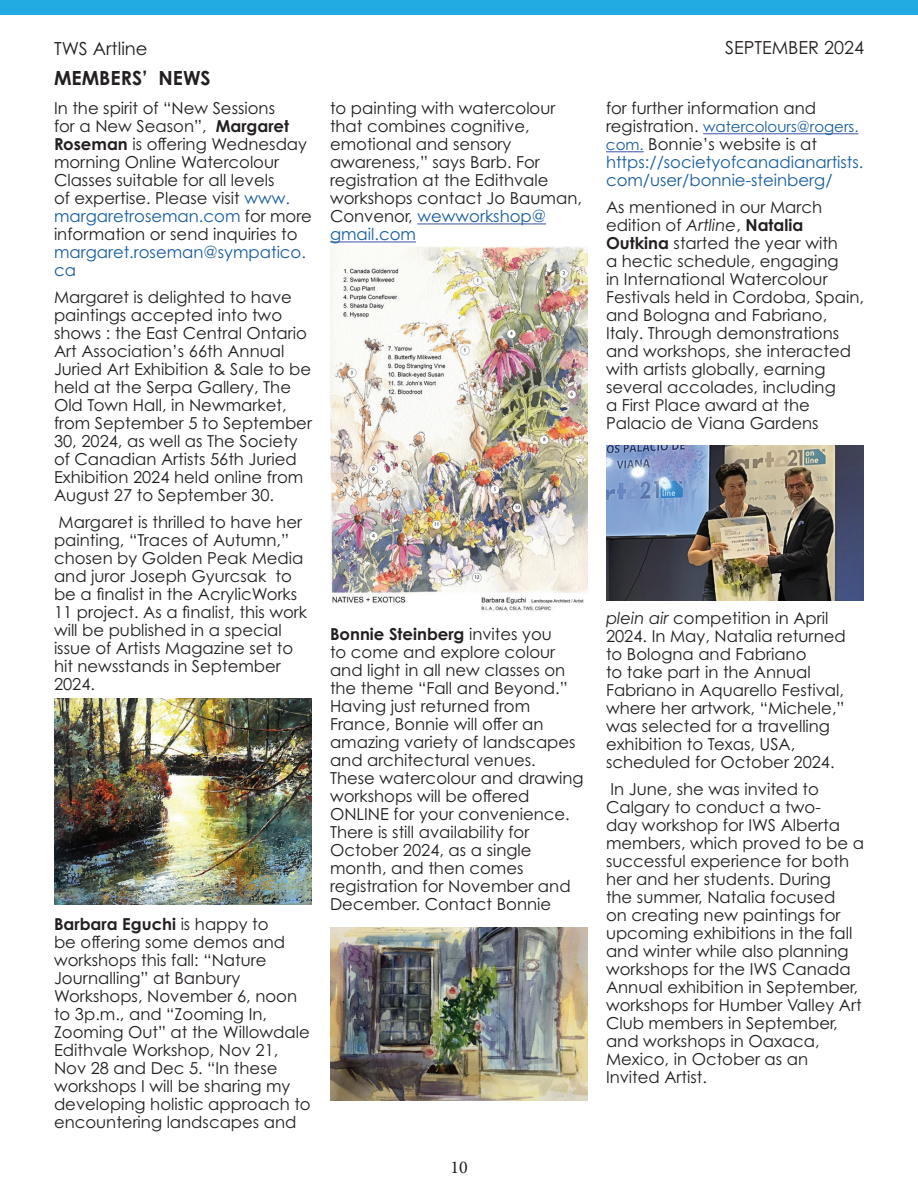
<style>
.page{position:relative;width:918px;height:1188px;background:#fff}
.page>*{position:absolute;margin:0;border:0;box-sizing:border-box;transform-origin:0 0}
.t1{font:700 19.5px "Century Gothic Pro";color:#231f20}
.t2{font:18px "Century Gothic Pro";color:#231f20}
.t3{font:18px "Minion Pro";color:#231f20}
.t4{font:16.5px/18px "Century Gothic Pro";color:#231f20}
.t5{font:16.5px/18px "Century Gothic Pro";color:#175d9e}
.t6{font:15px "Century Gothic Pro";color:#175d9e}
.s1{font-weight:700}
.s2{color:#175d9e}
.s3{font-size:16.5px;color:#231f20}
.s4{font-size:15px}
.s5{color:#231f20}
.s6{font-style:italic}
</style>
<div class="page">
<div style="left:0;top:0;width:918px;height:15px;background:#22abe2"></div>
<hr style="left:417px;top:224px;width:129px;height:1px;background:#3853a3">
<hr style="left:330px;top:242px;width:86px;height:1px;background:#3853a3">
<hr style="left:703px;top:133px;width:156px;height:1px;background:#3853a3">
<hr style="left:606px;top:151px;width:38px;height:1px;background:#3853a3">
<img style="left:54px;top:699px;width:258px;height:206px">
<img style="left:330px;top:247px;width:258px;height:364px">
<img style="left:330px;top:927px;width:258px;height:174px">
<img style="left:606px;top:445px;width:258px;height:156px">
<p class="t2" style="left:54px;top:37px;width:95px">TWS Artline</p>
<p class="t2" style="left:725px;top:37px;width:140px">SEPTEMBER 2024</p>
<p class="t1" style="left:54px;top:66px;width:158px">MEMBERS’ NEWS</p>
<p class="t4" style="left:54px;top:99px;width:260px">In the spirit of “New Sessions<br>for a New Season”, <span class="s1">Margaret<br>Roseman</span> is offering Wednesday morning Online Watercolour<br>Classes suitable for all levels<br>of expertise. Please visit <span class="s2">www. margaretroseman.com</span> for more information or send inquiries to</p>
<p class="t5" style="left:54px;top:243px;width:254px">margaret.roseman@sympatico. ca</p>
<p class="t4" style="left:54px;top:288px;width:259px">Margaret is delighted to have paintings accepted into two shows : the East Central Ontario<br>Art Association’s 66th Annual<br>Juried Art Exhibition &amp; Sale to be held at the Serpa Gallery, The<br>Old Town Hall, in Newmarket, from September 5 to September<br>30, 2024, as well as The Society of Canadian Artists 56th Juried<br>Exhibition 2024 held online from<br>August 27 to September 30.</p>
<p class="t4" style="left:54px;top:513px;width:255px">Margaret is thrilled to have her painting, “Traces of Autumn,” chosen by Golden Peak Media and juror Joseph Gyurcsak to be a finalist in the AcrylicWorks<br>11 project. As a finalist, this work will be published in a special issue of Artists Magazine set to hit newsstands in September<br>2024.</p>
<p class="t4" style="left:54px;top:915px;width:258px"><span class="s1">Barbara Eguchi</span> is happy to<br>be offering some demos and workshops this fall: “Nature<br>Journalling” at Banbury<br>Workshops, November 6, noon to 3p.m., and “Zooming In,<br>Zooming Out” at the Willowdale<br>Edithvale Workshop, Nov 21,<br>Nov 28 and Dec 5. “In these workshops I will be sharing my developing holistic approach to encountering landscapes and</p>
<p class="t4" style="left:330px;top:99px;width:254px">to painting with watercolour that combines cognitive, emotional and sensory awareness,” says Barb. For registration at the Edithvale workshops contact Jo Bauman,<br>Convenor, <span class="s2">wewworkshop@ gmail.com</span></p>
<p class="t4" style="left:606px;top:99px;width:212px">for further information and</p>
<p class="t6" style="left:606px;top:118px;width:254px"><span class="s3">registration.</span> watercolours@rogers.</p>
<p class="t5" style="left:606px;top:135px;width:259px"><span class="s4">com.</span> <span class="s5">Bonnie’s website is at </span>https://societyofcanadianartists. com/user/bonnie-steinberg/</p>
<p class="t4" style="left:606px;top:198px;width:260px">As mentioned in our March edition of <span class="s6">Artline</span>, <span class="s1">Natalia<br>Outkina</span> started the year with<br>a hectic schedule, engaging<br>in International Watercolour<br>Festivals held in Cordoba, Spain, and Bologna and Fabriano,<br>Italy. Through demonstrations and workshops, she interacted with artists globally, earning several accolades, including<br>a First Place award at the<br>Palacio de Viana Gardens</p>
<p class="t4" style="left:330px;top:625px;width:255px"><span class="s1">Bonnie Steinberg</span> invites you<br>to come and explore colour and light in all new classes on the theme “Fall and Beyond.”<br>Having just returned from<br>France, Bonnie will offer an amazing variety of landscapes and architectural venues.<br>These watercolour and drawing workshops will be offered<br>ONLINE for your convenience.<br>There is still availability for<br>October 2024, as a single month, and then comes registration for November and<br>December. Contact Bonnie</p>
<p class="t4" style="left:606px;top:609px;width:241px"><span class="s6">plein air</span> competition in April<br>2024. In May, Natalia returned to Bologna and Fabriano<br>to take part in the Annual<br>Fabriano in Aquarello Festival, where her artwork, “Michele,” was selected for a travelling exhibition to Texas, USA, scheduled for October 2024.</p>
<p class="t4" style="left:606px;top:780px;width:260px">In June, she was invited to<br>Calgary to conduct a two-<br>day workshop for IWS Alberta members, which proved to be a successful experience for both her and her students. During<br>the summer, Natalia focused<br>on creating new paintings for upcoming exhibitions in the fall and winter while also planning workshops for the IWS Canada<br>Annual exhibition in September, workshops for Humber Valley Art<br>Club members in September, and workshops in Oaxaca,<br>Mexico, in October as an<br>Invited Artist.</p>
<p class="t3" style="left:450px;top:1155px;width:19px">10</p>
</div>
